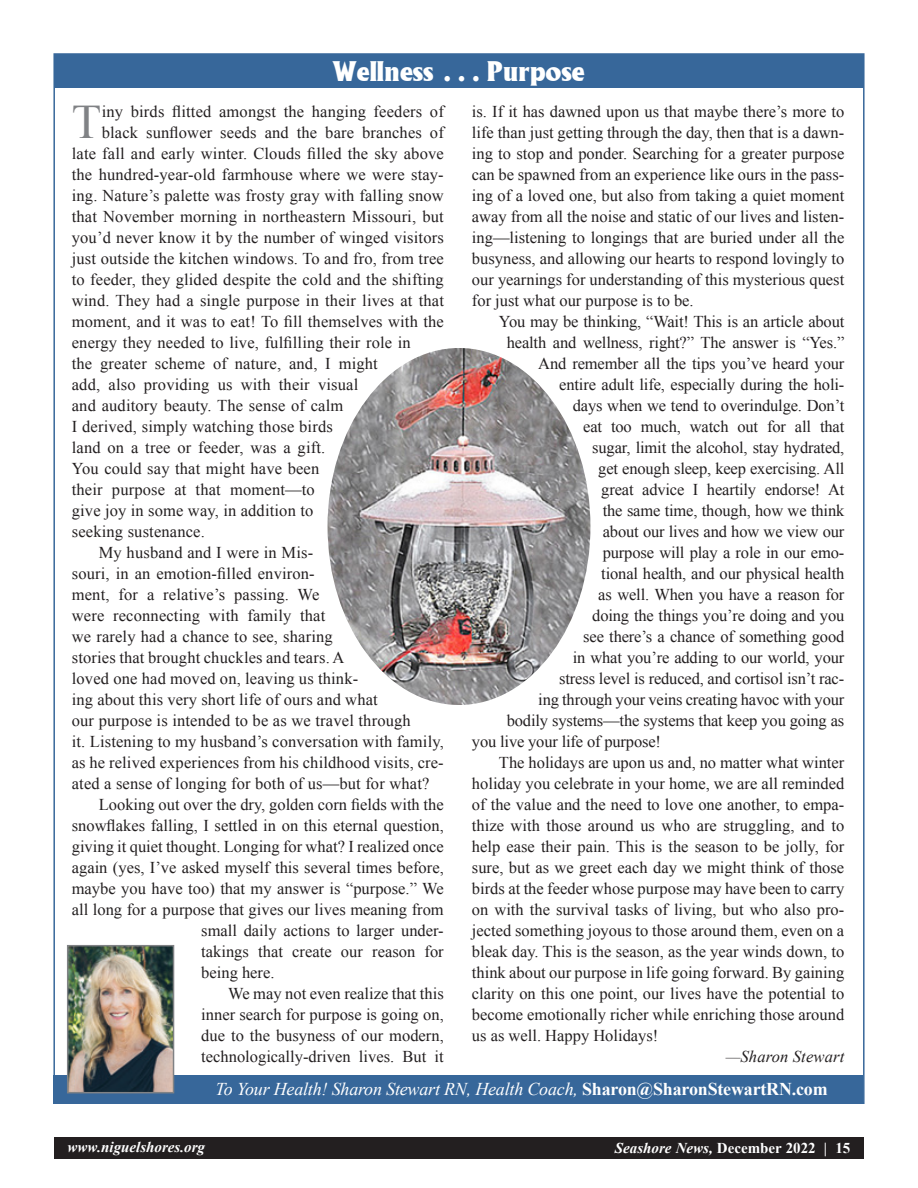
<style>
.page{position:relative;width:918px;height:1188px;background:#fff}
.page>*{position:absolute;margin:0;border:0;box-sizing:border-box;transform-origin:0 0}
.first_body_copy{font:48.15px "Times New Roman";color:#808285}
.t1{font:27px "Ankura S Si";letter-spacing:-.01em;color:#fff}
.body_copy{font:italic 18px "Times New Roman";letter-spacing:-.01em;color:#fff}
.body_copy-2{font:16.5px/21px "Times New Roman";color:#231f20;text-align:justify}
.first_body_copy-2{font:16.5px "Times New Roman";letter-spacing:.01em;color:#231f20}
.Byline{font:italic 16.5px "Times New Roman";letter-spacing:.01em;color:#231f20}
.t2{font:700 15px "Times New Roman";color:#fff}
.t3{font:italic 700 15px "Times New Roman";color:#fff}
.s1{font-weight:700;font-style:normal}
.s2{font-style:italic}
</style>
<div class="page">
<div style="left:54px;top:1137px;width:810px;height:21px;background:#231f20"></div>
<div style="left:53px;top:1075px;width:810px;height:29px;background:#37679a"></div>
<div style="left:54px;top:54px;width:809px;height:34px;background:#37679a"></div>
<img style="left:70px;top:948px;width:101px;height:142px">
<div style="left:67px;top:945px;width:107px;height:148px;border:2px solid #808285"></div>
<img style="left:328px;top:348px;width:262px;height:357px">
<p class="t1" style="left:331px;top:58px;width:255px">Wellness . . . Purpose</p>
<p class="first_body_copy" style="left:72px;top:90px;width:31px">T</p>
<p class="first_body_copy-2" style="left:102px;top:100px;width:344px">iny birds flitted amongst the hanging feeders of</p>
<p class="first_body_copy-2" style="left:102px;top:121px;width:344px">black sunflower seeds and the bare branches of</p>
<p class="first_body_copy-2" style="left:72px;top:142px;width:374px">late fall and early winter. Clouds filled the sky above</p>
<p class="first_body_copy-2" style="left:72px;top:163px;width:373px">the hundred-year-old farmhouse where we were stay-</p>
<p class="first_body_copy-2" style="left:72px;top:184px;width:374px">ing. Nature’s palette was frosty gray with falling snow</p>
<p class="first_body_copy-2" style="left:72px;top:205px;width:373px">that November morning in northeastern Missouri, but</p>
<p class="first_body_copy-2" style="left:72px;top:226px;width:374px">you’d never know it by the number of winged visitors</p>
<p class="first_body_copy-2" style="left:72px;top:247px;width:374px">just outside the kitchen windows. To and fro, from tree</p>
<p class="first_body_copy-2" style="left:72px;top:268px;width:374px">to feeder, they glided despite the cold and the shifting</p>
<p class="first_body_copy-2" style="left:72px;top:289px;width:374px">wind. They had a single purpose in their lives at that</p>
<p class="first_body_copy-2" style="left:72px;top:310px;width:374px">moment, and it was to eat! To fill themselves with the</p>
<p class="first_body_copy-2" style="left:72px;top:331px;width:341px">energy they needed to live, fulfilling their role in</p>
<p class="first_body_copy-2" style="left:72px;top:352px;width:308px">the greater scheme of nature, and, I might</p>
<p class="first_body_copy-2" style="left:72px;top:373px;width:288px">add, also providing us with their visual</p>
<p class="first_body_copy-2" style="left:72px;top:394px;width:273px">and auditory beauty. The sense of calm</p>
<p class="first_body_copy-2" style="left:72px;top:415px;width:263px">I derived, simply watching those birds</p>
<p class="first_body_copy-2" style="left:72px;top:436px;width:255px">land on a tree or feeder, was a gift.</p>
<p class="first_body_copy-2" style="left:72px;top:457px;width:249px">You could say that might have been</p>
<p class="first_body_copy-2" style="left:72px;top:478px;width:245px">their purpose at that moment—to</p>
<p class="first_body_copy-2" style="left:72px;top:499px;width:243px">give joy in some way, in addition to</p>
<p class="first_body_copy-2" style="left:72px;top:520px;width:135px">seeking sustenance.</p>
<p class="body_copy-2" style="left:72px;top:542px;width:374px;text-align:left;text-indent:27px">My husband and I were in Mis-<br>souri, in an emotion-filled environ-<br>ment, for a relative’s passing. We<br>were reconnecting with family that<br>we rarely had a chance to see, sharing<br>stories that brought chuckles and tears. A<br>loved one had moved on, leaving us think-<br>ing about this very short life of ours and what<br>our purpose is intended to be as we travel through<br>it. Listening to my husband’s conversation with family, as he relived experiences from his childhood visits, cre&shy;ated a sense of longing for both of us—but for what?</p>
<p class="body_copy-2" style="left:99px;top:794px;width:347px">Looking out over the dry, golden corn fields with the</p>
<p class="body_copy-2" style="left:72px;top:815px;width:374px">snowflakes falling, I settled in on this eternal question,</p>
<p class="body_copy-2" style="left:72px;top:836px;width:374px">giving it quiet thought. Longing for what? I realized once</p>
<p class="body_copy-2" style="left:72px;top:857px;width:374px">again (yes, I’ve asked myself this several times before,</p>
<p class="body_copy-2" style="left:72px;top:878px;width:374px">maybe you have too) that my answer is “purpose.” We</p>
<p class="body_copy-2" style="left:72px;top:899px;width:373px">all long for a purpose that gives our lives meaning from</p>
<p class="body_copy-2" style="left:201px;top:920px;width:244px">small daily actions to larger under-</p>
<p class="body_copy-2" style="left:201px;top:941px;width:244px">takings that create our reason for</p>
<p class="body_copy-2" style="left:201px;top:962px;width:75px">being here.</p>
<p class="body_copy-2" style="left:201px;top:983px;width:244px;text-indent:27px">We may not even realize that this inner search for purpose is going on, due to the busyness of our modern, technologically-driven lives. But it</p>
<p class="body_copy-2" style="left:472px;top:101px;width:374px">is. If it has dawned upon us that maybe there’s more to life than just getting through the day, then that is a dawn&shy;ing to stop and ponder. Searching for a greater purpose can be spawned from an experience like ours in the pass&shy;ing of a loved one, but also from taking a quiet moment away from all the noise and static of our lives and listen&shy;ing—listening to longings that are buried under all the busyness, and allowing our hearts to respond lovingly to our yearnings for understanding of this mysterious quest for just what our purpose is to be.</p>
<p class="body_copy-2" style="left:499px;top:311px;width:347px">You may be thinking, “Wait! This is an article about</p>
<p class="body_copy-2" style="left:507px;top:332px;width:339px">health and wellness, right?” The answer is “Yes.”</p>
<p class="body_copy-2" style="left:538px;top:353px;width:308px">And remember all the tips you’ve heard your</p>
<p class="body_copy-2" style="left:559px;top:374px;width:286px">entire adult life, especially during the holi-</p>
<p class="body_copy-2" style="left:573px;top:395px;width:273px">days when we tend to overindulge. Don’t</p>
<p class="body_copy-2" style="left:583px;top:416px;width:262px">eat too much, watch out for all that</p>
<p class="body_copy-2" style="left:592px;top:437px;width:254px">sugar, limit the alcohol, stay hydrated,</p>
<p class="body_copy-2" style="left:598px;top:458px;width:248px">get enough sleep, keep exercising. All</p>
<p class="body_copy-2" style="left:601px;top:479px;width:245px">great advice I heartily endorse! At</p>
<p class="body_copy-2" style="left:603px;top:500px;width:243px">the same time, though, how we think</p>
<p class="body_copy-2" style="left:603px;top:521px;width:243px">about our lives and how we view our</p>
<p class="body_copy-2" style="left:603px;top:542px;width:243px">purpose will play a role in our emo-</p>
<p class="body_copy-2" style="left:601px;top:563px;width:245px">tional health, and our physical health</p>
<p class="body_copy-2" style="left:598px;top:584px;width:248px">as well. When you have a reason for</p>
<p class="body_copy-2" style="left:592px;top:605px;width:254px">doing the things you’re doing and you</p>
<p class="body_copy-2" style="left:583px;top:626px;width:263px">see there’s a chance of something good</p>
<p class="body_copy-2" style="left:573px;top:647px;width:273px">in what you’re adding to our world, your</p>
<p class="body_copy-2" style="left:559px;top:668px;width:286px">stress level is reduced, and cortisol isn’t rac-</p>
<p class="body_copy-2" style="left:538px;top:689px;width:308px">ing through your veins creating havoc with your</p>
<p class="body_copy-2" style="left:507px;top:710px;width:339px">bodily systems—the systems that keep you going as</p>
<p class="body_copy-2" style="left:472px;top:731px;width:191px">you live your life of purpose!</p>
<p class="body_copy-2" style="left:472px;top:752px;width:374px;text-indent:27px">The holidays are upon us and, no matter what winter holiday you celebrate in your home, we are all reminded of the value and the need to love one another, to empa&shy;thize with those around us who are struggling, and to help ease their pain. This is the season to be jolly, for sure, but as we greet each day we might think of those birds at the feeder whose purpose may have been to carry on with the survival tasks of living, but who also pro&shy;jected something joyous to those around them, even on a bleak day. This is the season, as the year winds down, to think about our purpose in life going forward. By gaining clarity on this one point, our lives have the potential to become emotionally richer while enriching those around us as well. Happy Holidays!</p>
<p class="Byline" style="left:726px;top:1045px;width:120px">—Sharon Stewart</p>
<p class="body_copy" style="left:216px;top:1077px;width:614px">To Your Health! Sharon Stewart RN, Health Coach, <span class="s1">Sharon@SharonStewartRN.com</span></p>
<p class="t3" style="left:68px;top:1137px;width:139px">www.niguelshores.org</p>
<p class="t2" style="left:615px;top:1138px;width:237px"><span class="s2">Seashore News,</span> December 2022 | 15</p>
</div>
